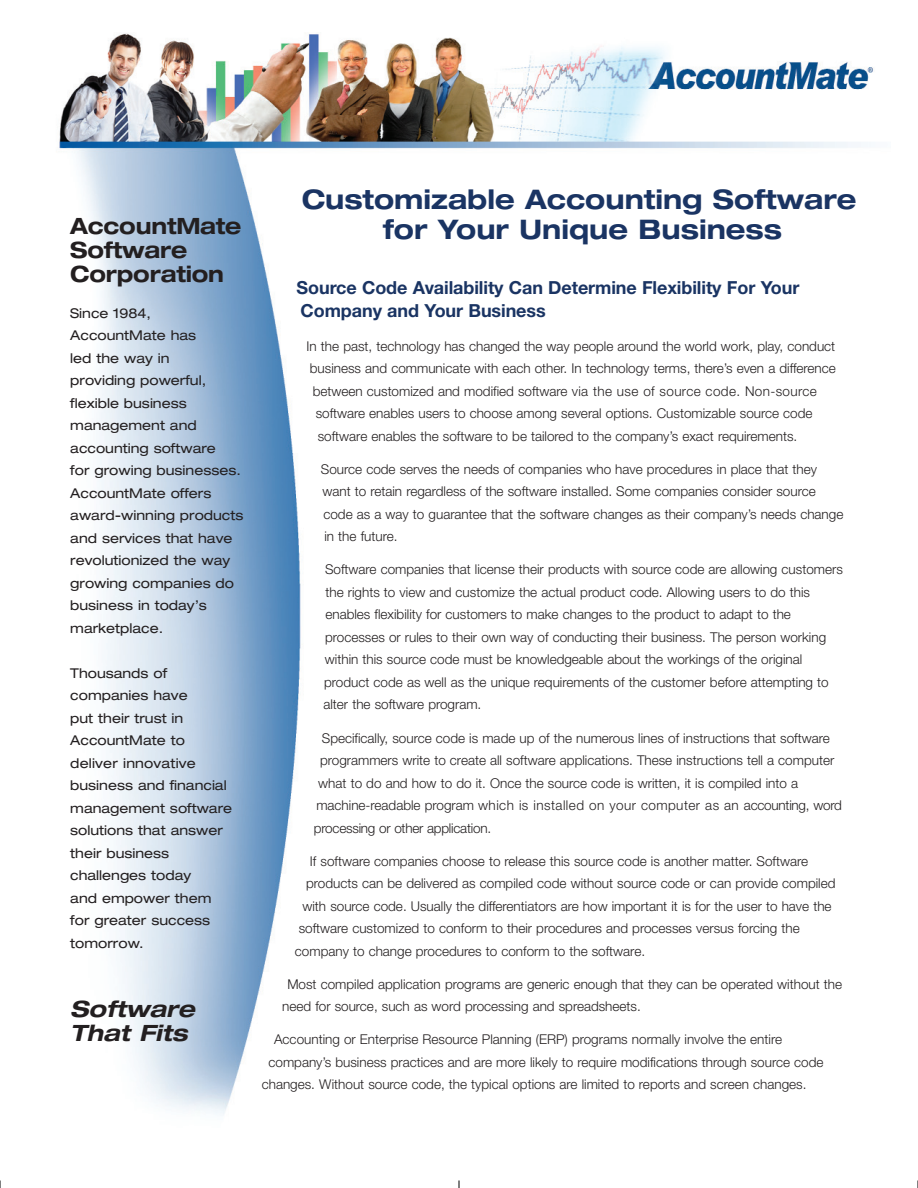
<style>
.page{position:relative;width:918px;height:1188px;background:#fff}
.page>*{position:absolute;margin:0;border:0;box-sizing:border-box;transform-origin:0 0}
.t1{font:700 expanded 27px "Helvetica Neue";color:#1a3463;scale:.96 1}
.t2{font:700 expanded 22.5px/24px "Helvetica Neue";letter-spacing:-.01em;color:#231f20;scale:.95 1}
.t3{font:italic 700 expanded 22.5px/24px "Helvetica Neue";color:#231f20}
.t4{font:700 18px/22.5px "Helvetica Neue";letter-spacing:-.005em;color:#1a3463}
.t5{font:300 13.5px/22.5px "Helvetica Neue";color:#231f20}
.t6{font:expanded 13.5px/22.5px "Helvetica Neue";color:#231f20}
</style>
<div class="page">
<img style="left:59px;top:33px;width:814px;height:1082px">
<h1 class="t1" style="left:302px;top:189px;width:579px">Customizable Accounting Software</h1>
<h2 class="t2" style="left:70px;top:216px;width:182px">AccountMate</h2>
<h1 class="t1" style="left:383px;top:219px;width:417px">for Your Unique Business</h1>
<h2 class="t2" style="left:70px;top:240px;width:163px">Software<br>Corporation</h2>
<p class="t6" style="left:70px;top:303px;width:175px">Since 1984,<br>AccountMate has<br>led the way in<br>providing powerful, flexible business management and accounting software<br>for growing businesses.<br>AccountMate offers award-winning products and services that have revolutionized the way growing companies do business in today’s marketplace.</p>
<p class="t6" style="left:70px;top:663px;width:163px">Thousands of companies have<br>put their trust in<br>AccountMate to deliver innovative business and financial management software solutions that answer their business challenges today<br>and empower them for greater success tomorrow.</p>
<h3 class="t4" style="left:297px;top:278px;width:504px">Source Code Availability Can Determine Flexibility For Your<br>Company and Your Business</h3>
<p class="t5" style="left:307px;top:336px;width:530px">In the past, technology has changed the way people around the world work, play, conduct</p>
<p class="t5" style="left:310px;top:358px;width:527px">business and communicate with each other. In technology terms, there’s even a difference</p>
<p class="t5" style="left:313px;top:381px;width:506px">between customized and modified software via the use of source code. Non-source</p>
<p class="t5" style="left:316px;top:403px;width:498px">software enables users to choose among several options. Customizable source code</p>
<p class="t5" style="left:318px;top:426px;width:481px">software enables the software to be tailored to the company’s exact requirements.</p>
<p class="t5" style="left:321px;top:459px;width:524px">Source code serves the needs of companies who have procedures in place that they want to retain regardless of the software installed. Some companies consider source code as a way to guarantee that the software changes as their company’s needs change in the future.</p>
<p class="t5" style="left:323px;top:560px;width:521px">Software companies that license their products with source code are allowing customers the rights to view and customize the actual product code. Allowing users to do this enables flexibility for customers to make changes to the product to adapt to the processes or rules to their own way of conducting their business. The person working within this source code must be knowledgeable about the workings of the original product code as well as the unique requirements of the customer before attempting to alter the software program.</p>
<p class="t5" style="left:322px;top:728px;width:509px">Specifically, source code is made up of the numerous lines of instructions that software</p>
<p class="t5" style="left:320px;top:750px;width:516px">programmers write to create all software applications. These instructions tell a computer</p>
<p class="t5" style="left:318px;top:773px;width:481px">what to do and how to do it. Once the source code is written, it is compiled into a</p>
<p class="t5" style="left:316px;top:795px;width:527px">machine-readable program which is installed on your computer as an accounting, word</p>
<p class="t5" style="left:314px;top:818px;width:179px">processing or other application.</p>
<p class="t5" style="left:310px;top:851px;width:500px">If software companies choose to release this source code is another matter. Software</p>
<p class="t5" style="left:306px;top:873px;width:531px">products can be delivered as compiled code without source code or can provide compiled</p>
<p class="t5" style="left:302px;top:896px;width:531px">with source code. Usually the differentiators are how important it is for the user to have the</p>
<p class="t5" style="left:299px;top:918px;width:503px">software customized to conform to their procedures and processes versus forcing the</p>
<p class="t5" style="left:295px;top:941px;width:352px">company to change procedures to conform to the software.</p>
<p class="t5" style="left:282px;top:974px;width:561px;text-indent:5px">Most compiled application programs are generic enough that they can be operated without the need for source, such as word processing and spreadsheets.</p>
<p class="t5" style="left:274px;top:1030px;width:509px">Accounting or Enterprise Resource Planning (ERP) programs normally involve the entire</p>
<p class="t5" style="left:269px;top:1052px;width:556px">company’s business practices and are more likely to require modifications through source code</p>
<p class="t5" style="left:262px;top:1075px;width:546px">changes. Without source code, the typical options are limited to reports and screen changes.</p>
<h2 class="t3" style="left:70px;top:999px;width:130px">Software<br>That Fits</h2>
</div>
